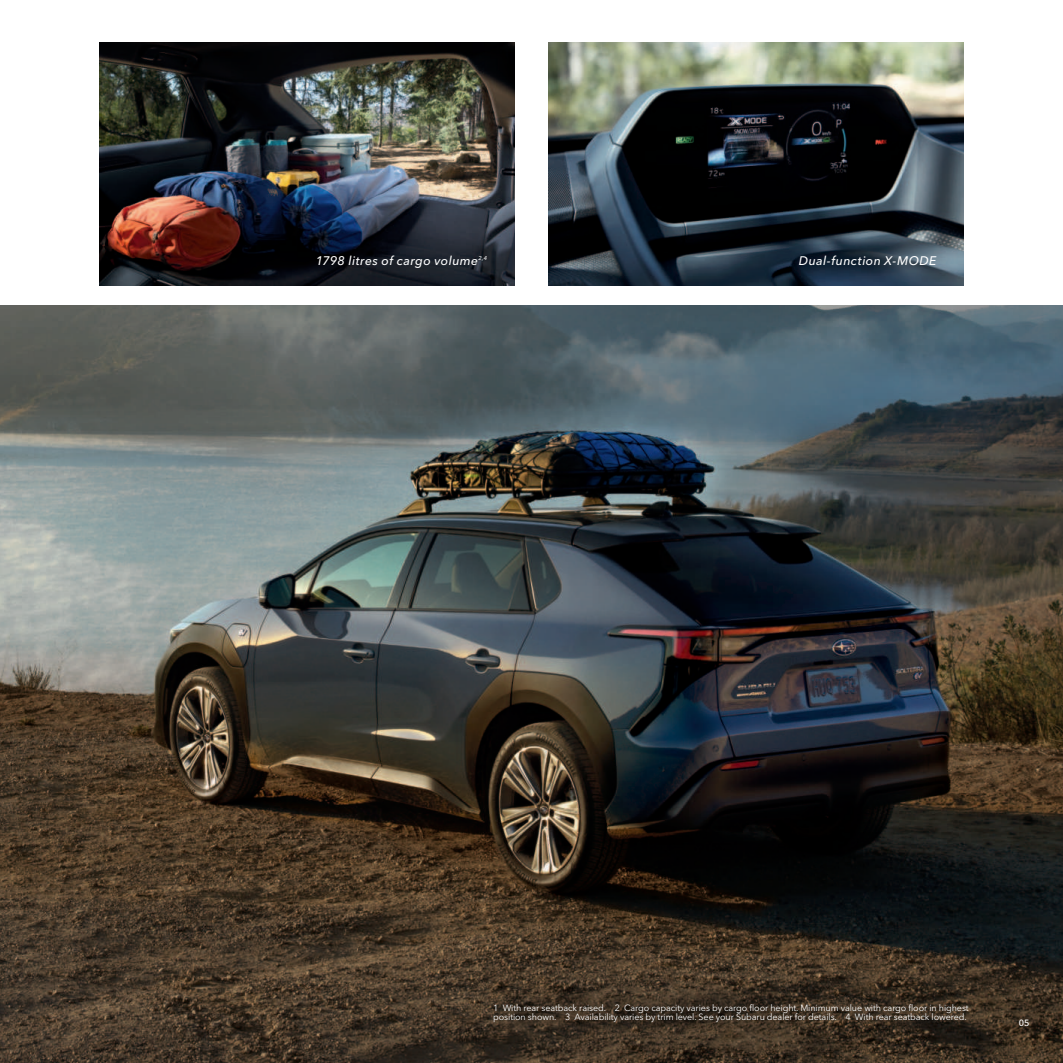
<style>
.page{position:relative;width:1063px;height:1063px;background:#fff}
.page>*{position:absolute;margin:0;border:0;box-sizing:border-box;transform-origin:0 0}
.t1{font:italic 500 12.3px "Avenir Next LT Pro";letter-spacing:.035em;color:#fff}
.t2{font:9px/9.8px "Avenir Next LT Pro";letter-spacing:-.01em;color:#fff}
.t3{font:500 9px "Avenir Next LT Pro";color:#fff}
</style>
<div class="page">
<img style="left:99px;top:43px;width:415px;height:243px">
<img style="left:549px;top:43px;width:414px;height:243px">
<img style="left:0;top:305px;width:1063px;height:758px">
<h1 class="t1" style="left:316px;top:255px;width:173px">1798 litres of cargo volume<sup>2,4</sup></h1>
<h1 class="t1" style="left:799px;top:255px;width:139px">Dual-function X-MODE</h1>
<p class="t2" style="left:493px;top:1003px;width:477px">1 With rear seatback raised. 2 Cargo capacity varies by cargo floor height. Minimum value with cargo floor in highest position shown. 3 Availability varies by trim level. See your Subaru dealer for details. 4 With rear seatback lowered.</p>
<p class="t3" style="left:1019px;top:1019px;width:12px">05</p>
</div>
